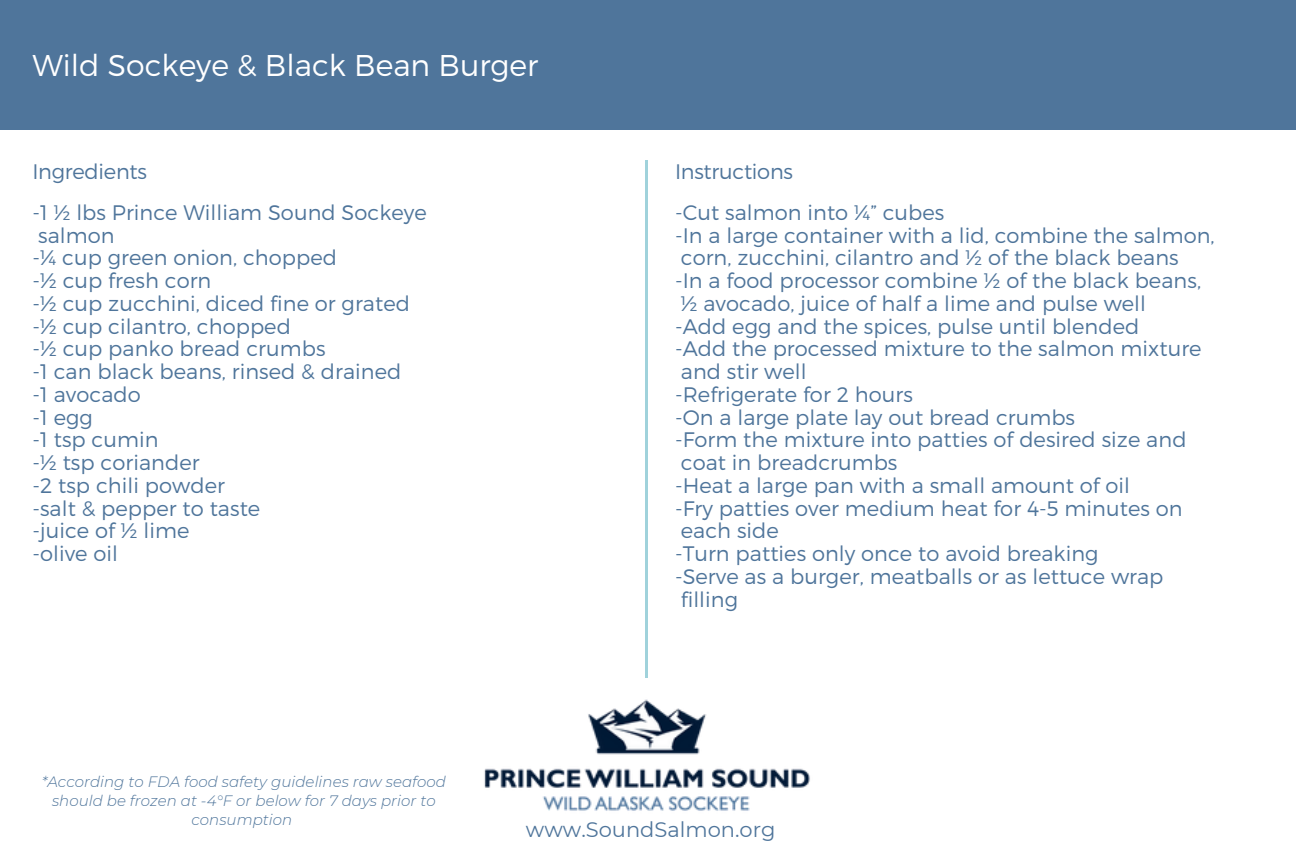
<style>
.page{position:relative;width:1296px;height:864px;background:#fff}
.page>*{position:absolute;margin:0;border:0;box-sizing:border-box;transform-origin:0 0}
.t1{font:300 30px "Montserrat";color:#fff}
.t2{font:300 21px/22.8px "Montserrat";letter-spacing:.005em;color:#4f759b}
.t3{font:21px "Montserrat";color:#4f759b}
.t4{font:italic 300 15px/18.6px "Montserrat";letter-spacing:.005em;color:#4f759b;text-align:center}
</style>
<div class="page">
<div style="left:0;top:0;width:1296px;height:129px;background:#4f759b"></div>
<img style="left:484px;top:699px;width:326px;height:112px">
<hr style="left:646px;top:160px;width:2px;height:518px;background:#a0d2db">
<h2 class="t1" style="left:32px;top:46px;width:508px">Wild Sockeye &amp; Black Bean Burger</h2>
<p class="t2" style="left:32px;top:159px;width:116px">Ingredients</p>
<p class="t2" style="left:675px;top:159px;width:120px">Instructions</p>
<h2 class="t2" style="left:32px;top:200px;width:396px">-1 ½ lbs Prince William Sound Sockeye salmon<br>-¼ cup green onion, chopped<br>-½ cup fresh corn<br>-½ cup zucchini, diced fine or grated -½ cup cilantro, chopped<br>-½ cup panko bread crumbs<br>-1 can black beans, rinsed &amp; drained<br>-1 avocado<br>-1 egg<br>-1 tsp cumin<br>-½ tsp coriander<br>-2 tsp chili powder<br>-salt &amp; pepper to taste<br>-juice of ½ lime<br>-olive oil</h2>
<h2 class="t4" style="left:42px;top:772px;width:406px">*According to FDA food safety guidelines raw seafood should be frozen at -4°F or below for 7 days prior to consumption</h2>
<p class="t2" style="left:675px;top:200px;width:541px">-Cut salmon into ¼” cubes<br>-In a large container with a lid, combine the salmon, corn, zucchini, cilantro and ½ of the black beans<br>-In a food processor combine ½ of the black beans, ½ avocado, juice of half a lime and pulse well<br>-Add egg and the spices, pulse until blended<br>-Add the processed mixture to the salmon mixture and stir well<br>-Refrigerate for 2 hours<br>-On a large plate lay out bread crumbs<br>-Form the mixture into patties of desired size and coat in breadcrumbs<br>-Heat a large pan with a small amount of oil<br>-Fry patties over medium heat for 4-5 minutes on each side<br>-Turn patties only once to avoid breaking<br>-Serve as a burger, meatballs or as lettuce wrap</p>
<h2 class="t2" style="left:681px;top:587px;width:59px">filling</h2>
<h2 class="t3" style="left:526px;top:817px;width:251px">www.SoundSalmon.org</h2>
</div>
